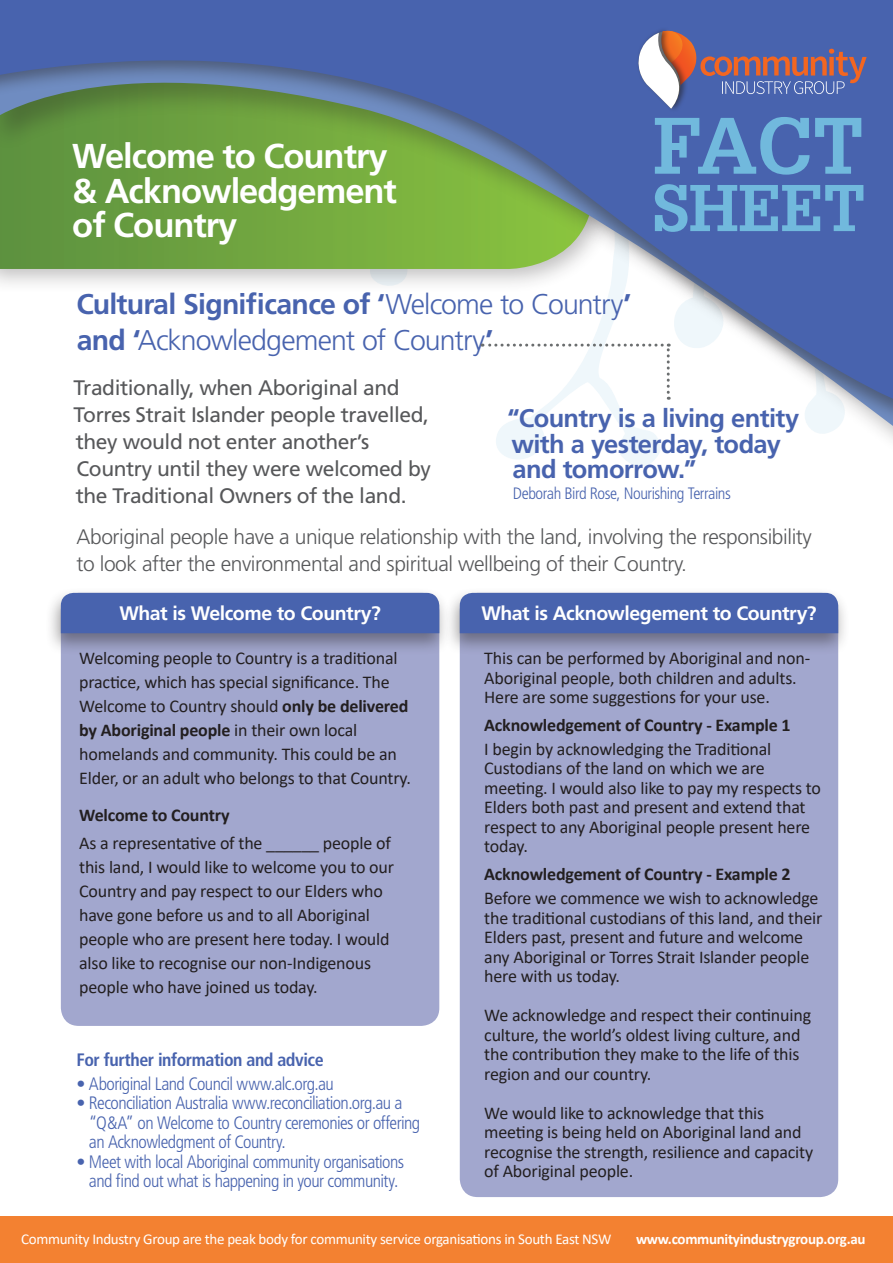
<style>
.page{position:relative;width:893px;height:1263px;background:#fff}
.page>*{position:absolute;margin:0;border:0;box-sizing:border-box;transform-origin:0 0}
.First_Paragraph{font:700 34.5px/34.5px "Frutiger";letter-spacing:-.03em;color:#fff}
.First_Paragraph-2{font:300 28.5px/36px "Frutiger";letter-spacing:-.03em;color:#4863ae}
.First_Paragraph-3{font:700 25.5px/25.5px "Frutiger";letter-spacing:-.025em;color:#4863ae}
.Body_Text{font:21px/27px "Frutiger";letter-spacing:-.02em;color:#57585a}
.Body_Text-2{font:300 21px/27px "Frutiger";letter-spacing:-.02em;color:#57585a}
.First_Paragraph-4{font:700 19.5px "Frutiger";letter-spacing:-.025em;color:#fff}
.Body_Text-3{font:18px/19.5px "Calibri";letter-spacing:-.01em;color:#231f20}
.First_Paragraph-5{font:300 condensed 18px/19.5px "Frutiger";letter-spacing:-.035em;color:#4863ae}
.Body_Text-4{font:700 18px "Calibri";letter-spacing:-.01em;color:#231f20}
.First_Paragraph-6{font:700 condensed 18px "Frutiger";letter-spacing:-.025em;color:#4863ae}
.First_Paragraph-7{font:300 condensed 16.5px "Frutiger";letter-spacing:-.03em;color:#4863ae}
.Body_Text-5{font:15px "Calibri";letter-spacing:-.02em;color:#fff}
.Body_Text-6{font:700 15px "Calibri";letter-spacing:-.02em;color:#fff}
.s1{font-weight:700}
</style>
<div class="page">
<div style="left:61px;top:593px;width:378px;height:433px;background:#a2a7ce;border-radius:18px"></div>
<div style="left:460px;top:593px;width:378px;height:604px;background:#a2a7ce;border-radius:18px"></div>
<div style="left:0;top:18px;width:893px;height:451px;background:#231f20;opacity:.29"></div>
<svg style="left:0;top:425px;width:893px;height:13px"></svg>
<div style="left:0;top:1216px;width:893px;height:47px;background:#f38131"></div>
<div style="left:0;top:0;width:893px;height:425px;background:#231f20;opacity:.44"></div>
<svg style="left:0;top:0;width:893px;height:404px"></svg>
<svg style="left:655px;top:117px;width:206px;height:58px;background:#5987c2"></svg>
<svg style="left:482px;top:344px;width:188px;height:56px"></svg>
<svg style="left:655px;top:184px;width:208px;height:48px;background:#5c8dc5"></svg>
<div style="left:636px;top:27px;width:52px;height:86px;background:#4863ae"></div>
<svg style="left:635px;top:31px;width:232px;height:78px;background:#75739e"></svg>
<div style="left:44px;top:587px;width:408px;height:69px;background:#231f20;opacity:.44"></div>
<div style="left:61px;top:593px;width:378px;height:40px;background:#4863ae"></div>
<div style="left:443px;top:587px;width:408px;height:69px;background:#231f20;opacity:.44"></div>
<div style="left:460px;top:593px;width:378px;height:40px;background:#4863ae"></div>
<p class="First_Paragraph" style="left:72px;top:139px;width:326px">Welcome to Country &amp; Acknowledgement</p>
<p class="First_Paragraph" style="left:72px;top:208px;width:167px">of Country</p>
<p class="First_Paragraph-2" style="left:76px;top:287px;width:556px"><span class="s1">Cultural Significance of ‘</span>Welcome to Country<span class="s1">’ and ‘</span>Acknowledgement of Country<span class="s1">’</span></p>
<p class="Body_Text" style="left:74px;top:375px;width:359px">Traditionally, when Aboriginal and Torres Strait Islander people travelled, they would not enter another’s Country until they were welcomed by the Traditional Owners of the land.</p>
<p class="Body_Text-2" style="left:77px;top:524px;width:737px">Aboriginal people have a unique relationship with the land, involving the responsibility to look after the environmental and spiritual wellbeing of their Country.</p>
<p class="First_Paragraph-3" style="left:507px;top:406px;width:293px">“Country is a living entity with a yesterday, today and tomorrow.”</p>
<p class="First_Paragraph-7" style="left:513px;top:484px;width:219px">Deborah Bird Rose, Nourishing Terrains</p>
<p class="First_Paragraph-4" style="left:119px;top:601px;width:263px">What is Welcome to Country?</p>
<p class="First_Paragraph-4" style="left:481px;top:601px;width:337px">What is Acknowlegement to Country?</p>
<p class="Body_Text-3" style="left:79px;top:646px;width:333px;line-height:24px">Welcoming people to Country is a traditional practice, which has special significance. The Welcome to Country should <span class="s1">only be delivered by Aboriginal people</span> in their own local homelands and community. This could be an Elder, or an adult who belongs to that Country.</p>
<p class="Body_Text-4" style="left:79px;top:802px;width:152px">Welcome to Country</p>
<p class="Body_Text-3" style="left:79px;top:831px;width:316px;line-height:24px">As a representative of the ______ people of this land, I would like to welcome you to our Country and pay respect to our Elders who have gone before us and to all Aboriginal people who are present here today. I would also like to recognise our non-Indigenous people who have joined us today.</p>
<p class="First_Paragraph-6" style="left:77px;top:1049px;width:249px">For further information and advice</p>
<p class="First_Paragraph-5" style="left:77px;top:1074px;width:259px">• Aboriginal Land Council www.alc.org.au</p>
<p class="First_Paragraph-5" style="left:89px;top:1093px;width:333px;text-indent:-12px">• Reconciliation Australia www.reconciliation.org.au a “Q&amp;A” on Welcome to Country ceremonies or offering an Acknowledgment of Country.</p>
<p class="First_Paragraph-5" style="left:77px;top:1152px;width:329px;text-align:center">• Meet with local Aboriginal community organisations and find out what is happening in your community.</p>
<p class="Body_Text-3" style="left:484px;top:648px;width:327px">This can be performed by Aboriginal and non-<br>Aboriginal people, both children and adults.<br>Here are some suggestions for your use.</p>
<p class="Body_Text-4" style="left:484px;top:712px;width:308px">Acknowledgement of Country - Example 1</p>
<p class="Body_Text-3" style="left:484px;top:739px;width:338px">I begin by acknowledging the Traditional Custodians of the land on which we are meeting. I would also like to pay my respects to Elders both past and present and extend that respect to any Aboriginal people present here today.</p>
<p class="Body_Text-4" style="left:484px;top:862px;width:308px">Acknowledgement of Country - Example 2</p>
<p class="Body_Text-3" style="left:484px;top:888px;width:340px">Before we commence we wish to acknowledge the traditional custodians of this land, and their Elders past, present and future and welcome any Aboriginal or Torres Strait Islander people here with us today.</p>
<p class="Body_Text-3" style="left:484px;top:1005px;width:328px">We acknowledge and respect their continuing culture, the world’s oldest living culture, and the contribution they make to the life of this region and our country.</p>
<p class="Body_Text-3" style="left:484px;top:1102px;width:330px">We would like to acknowledge that this meeting is being held on Aboriginal land and recognise the strength, resilience and capacity of Aboriginal people.</p>
<p class="Body_Text-5" style="left:21px;top:1229px;width:592px">Community Industry Group are the peak body for community service organisations in South East NSW</p>
<p class="Body_Text-6" style="left:636px;top:1229px;width:231px">www.communityindustrygroup.org.au</p>
</div>
